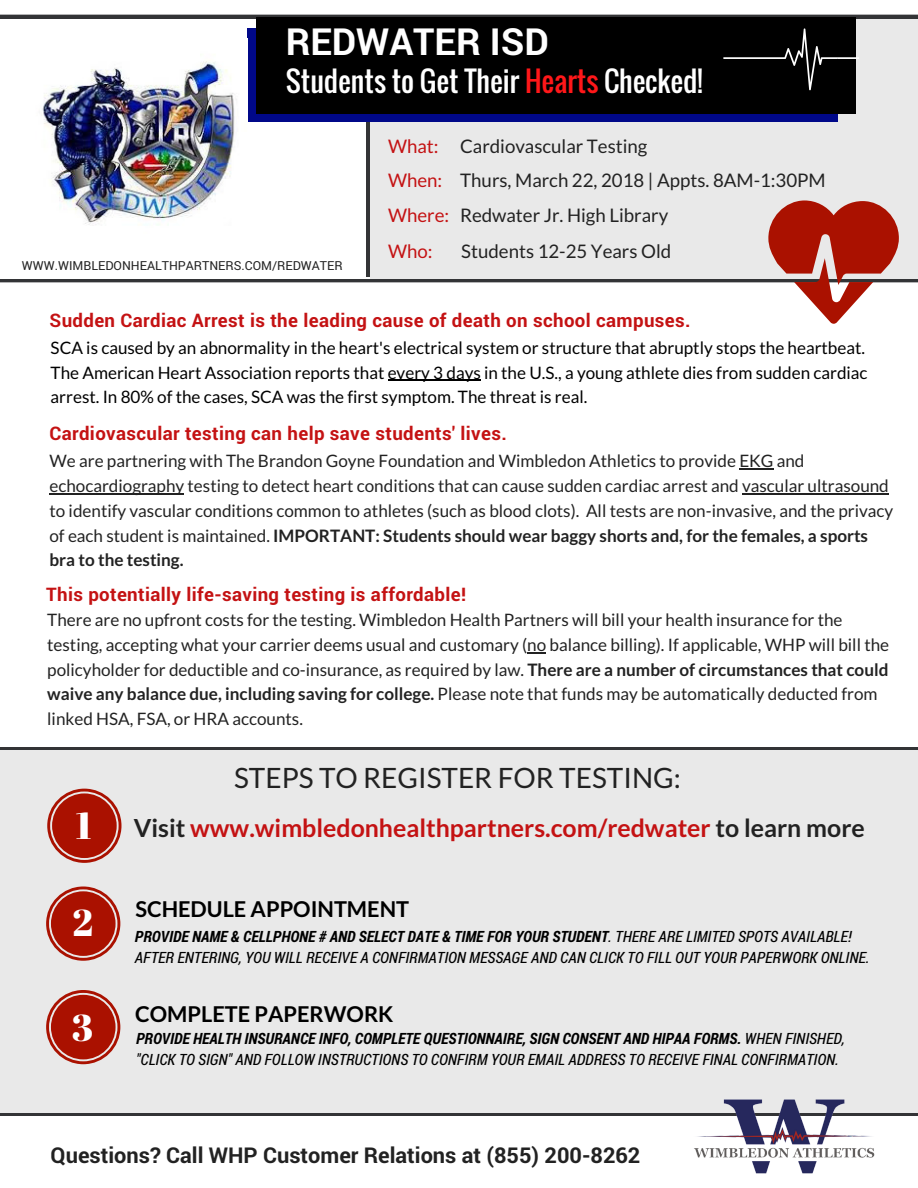
<style>
.page{position:relative;width:918px;height:1188px;background:#fff}
.page>*{position:absolute;margin:0;border:0;box-sizing:border-box;transform-origin:0 0}
.t1{font:700 37.35px "Roboto";color:#fff}
.t2{font:37.35px "Abril Fatface";color:#fff}
.t3{font:28.05px "Oswald";color:#fff}
.t4{font:28.05px "Lato";color:#222}
.t5{font:700 24.9px "Lato";color:#c41213}
.t6{font:700 21.75px "Roboto";color:#222}
.t7{font:700 21.75px "Lato";color:#000}
.t8{font:700 18.75px "Roboto";letter-spacing:.02em;color:#c41213}
.t9{font:18.75px/36px "Lato";color:#222}
.t10{font:17.1px/24.8px "Lato";color:#222}
.t11{font:17.1px/24.8px "Lato";color:#000}
.t12{font:italic 15.6px/21.3px "Roboto Condensed";color:#000}
.t13{font:12.45px "Roboto";color:#222}
.s1{color:#ff1719}
.s2{color:#c41213}
.s3{font-weight:700}
.s4{color:#222}
</style>
<div class="page">
<svg style="left:388px;top:380px;width:93px;height:1px"></svg>
<svg style="left:527px;top:652px;width:19px;height:1px"></svg>
<hr style="left:0;top:747px;width:918px;height:3px;background:#333436">
<hr style="left:0;top:1113px;width:918px;height:3px;background:#333436">
<svg style="left:739px;top:469px;width:34px;height:1px"></svg>
<svg style="left:49px;top:493px;width:135px;height:1px"></svg>
<svg style="left:742px;top:493px;width:147px;height:1px"></svg>
<div style="left:0;top:750px;width:918px;height:363px;background:#e9e9e9"></div>
<img style="left:666px;top:1099px;width:235px;height:75px">
<hr style="left:0;top:15px;width:918px;height:4px;background:#333436">
<div style="left:370px;top:19px;width:548px;height:260px;background:#e9e9e9"></div>
<div style="left:248px;top:28px;width:590px;height:94px;background:#000889"></div>
<img style="left:42px;top:61px;width:195px;height:139px">
<div style="left:257px;top:17px;width:599px;height:97px;background:#000"></div>
<svg style="left:0;top:200px;width:918px;height:124px"></svg>
<svg style="left:723px;top:28px;width:135px;height:62px"></svg>
<svg style="left:47px;top:789px;width:74px;height:74px"></svg>
<div style="left:52px;top:793px;width:65px;height:65px;background:#a10;border-radius:50%"></div>
<svg style="left:46px;top:886px;width:74px;height:75px"></svg>
<div style="left:51px;top:891px;width:65px;height:65px;background:#a10;border-radius:50%"></div>
<svg style="left:46px;top:990px;width:74px;height:74px"></svg>
<div style="left:51px;top:995px;width:65px;height:64px;background:#a10;border-radius:50%"></div>
<h1 class="t1" style="left:286px;top:16px;width:265px">REDWATER ISD</h1>
<h2 class="t3" style="left:286px;top:60px;width:418px">Students to Get Their <span class="s1">Hearts</span> Checked!</h2>
<p class="t9" style="left:388px;top:128px;width:261px"><span class="s2">What:</span> Cardiovascular Testing</p>
<p class="t9" style="left:388px;top:161px;width:439px"><span class="s2">When:</span> Thurs, March 22, 2018 | Appts. 8AM-1:30PM</p>
<p class="t13" style="left:22px;top:257px;width:322px">WWW.WIMBLEDONHEALTHPARTNERS.COM/REDWATER</p>
<p class="t9" style="left:388px;top:196px;width:282px"><span class="s2">Where:</span> Redwater Jr. High Library<br><span class="s2">Who:</span></p>
<p class="t9" style="left:461px;top:232px;width:211px">Students 12-25 Years Old</p>
<p class="t8" style="left:49px;top:308px;width:643px">Sudden Cardiac Arrest is the leading cause of death on school campuses.</p>
<p class="t11" style="left:51px;top:335px;width:818px">SCA is caused by an abnormality in the heart's electrical system or structure that abruptly stops the heartbeat.<br>The American Heart Association reports that every 3 days in the U.S., a young athlete dies from sudden cardiac arrest. In 80% of the cases, SCA was the first symptom. The threat is real.</p>
<p class="t8" style="left:49px;top:420px;width:459px">Cardiovascular testing can help save students' lives.</p>
<p class="t10" style="left:49px;top:448px;width:845px">We are partnering with The Brandon Goyne Foundation and Wimbledon Athletics to provide EKG and echocardiography testing to detect heart conditions that can cause sudden cardiac arrest and vascular ultrasound to identify vascular conditions common to athletes (such as blood clots). All tests are non-invasive, and the privacy of each student is maintained. <span class="s3">IMPORTANT: Students should wear baggy shorts and, for the females, a sports bra to the testing.</span></p>
<p class="t8" style="left:46px;top:581px;width:421px">This potentially life-saving testing is affordable!</p>
<p class="t10" style="left:47px;top:607px;width:843px">There are no upfront costs for the testing. Wimbledon Health Partners will bill your health insurance for the testing, accepting what your carrier deems usual and customary (no balance billing). If applicable, WHP will bill the policyholder for deductible and co-insurance, as required by law. <span class="s3">There are a number of circumstances that could waive any balance due, including saving for college.</span> Please note that funds may be automatically deducted from linked HSA, FSA, or HRA accounts.</p>
<h1 class="t2" style="left:76px;top:800px;width:17px">1</h1>
<h1 class="t2" style="left:72px;top:896px;width:22px">2</h1>
<h1 class="t2" style="left:72px;top:1001px;width:23px">3</h1>
<h2 class="t4" style="left:234px;top:760px;width:448px">STEPS TO REGISTER FOR TESTING:</h2>
<h3 class="t5" style="left:134px;top:812px;width:732px"><span class="s4">Visit</span> www.wimbledonhealthpartners.com/redwater <span class="s4">to learn more</span></h3>
<p class="t7" style="left:135px;top:895px;width:275px">SCHEDULE APPOINTMENT</p>
<p class="t12" style="left:135px;top:925px;width:736px"><span class="s3">PROVIDE NAME &amp; CELLPHONE # AND SELECT DATE &amp; TIME FOR YOUR STUDENT</span>. THERE ARE LIMITED SPOTS AVAILABLE!<br>AFTER ENTERING, YOU WILL RECEIVE A CONFIRMATION MESSAGE AND CAN CLICK TO FILL OUT YOUR PAPERWORK ONLINE.</p>
<p class="t7" style="left:135px;top:1000px;width:260px">COMPLETE PAPERWORK</p>
<p class="t12" style="left:136px;top:1027px;width:710px"><span class="s3">PROVIDE HEALTH INSURANCE INFO, COMPLETE QUESTIONNAIRE, SIGN CONSENT AND HIPAA FORMS.</span> WHEN FINISHED, "CLICK TO SIGN" AND FOLLOW INSTRUCTIONS TO CONFIRM YOUR EMAIL ADDRESS TO RECEIVE FINAL CONFIRMATION.</p>
<p class="t6" style="left:51px;top:1140px;width:591px">Questions? Call WHP Customer Relations at (855) 200-8262</p>
</div>
